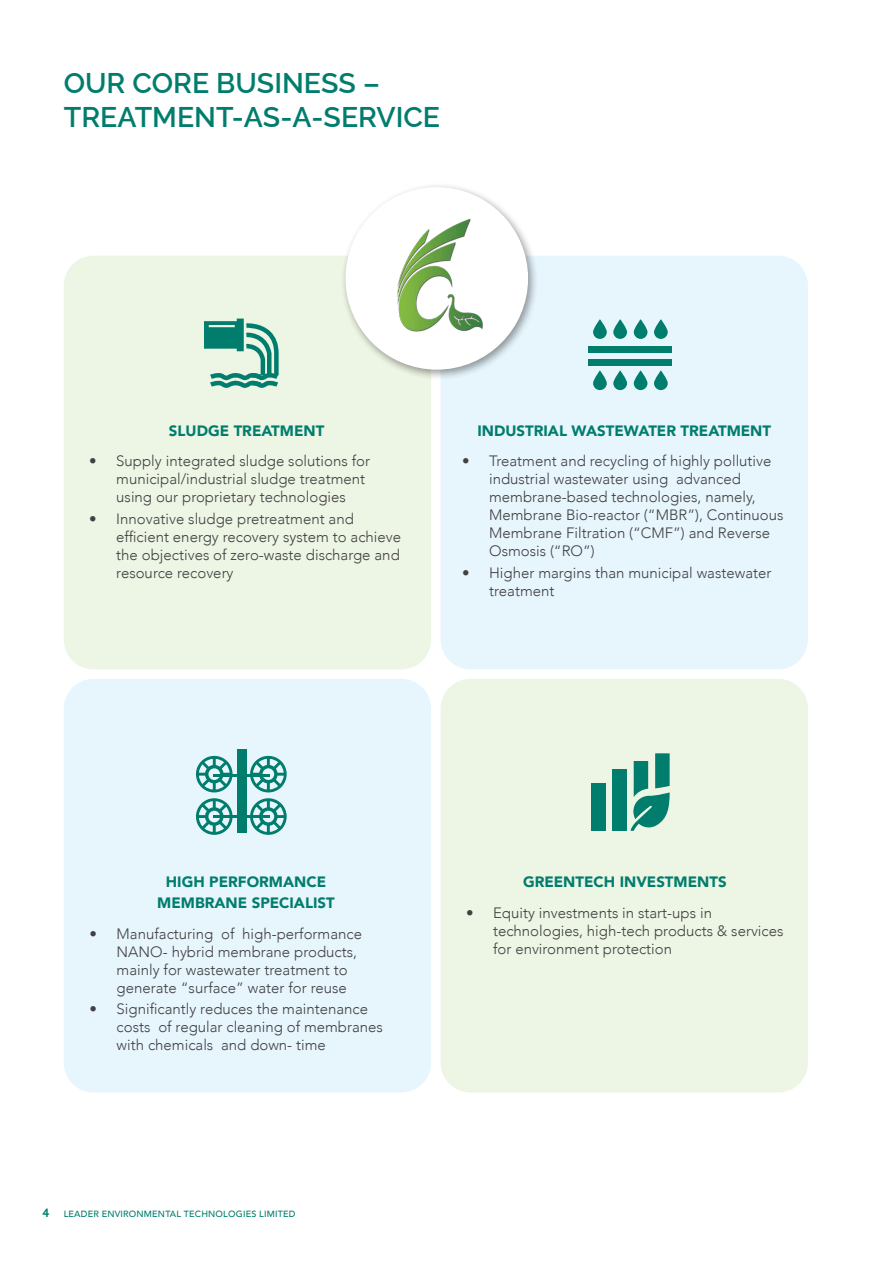
<style>
.page{position:relative;width:893px;height:1263px;background:#fff}
.page>*{position:absolute;margin:0;border:0;box-sizing:border-box;transform-origin:0 0}
.t1{font:600 28.5px/34.2px "Raleway";color:#007d6d}
.t2{font:300 15px/18px "Avenir";color:#414042}
.t3{font:900 15px/21.3px "Avenir";color:#007d6d;text-align:center}
.t4{font:500 9px "Avenir";letter-spacing:.02em;color:#007d6d}
.s1{font-family:"PT Sans";font-weight:700;font-size:12px}
</style>
<div class="page">
<div style="left:64px;top:256px;width:367px;height:413px;background:#edf5e4;border-radius:30px"></div>
<div style="left:441px;top:679px;width:367px;height:413px;background:#edf5e4;border-radius:30px"></div>
<div style="left:441px;top:256px;width:367px;height:413px;background:#e7f6fd;border-radius:30px"></div>
<div style="left:64px;top:679px;width:367px;height:413px;background:#e7f6fd;border-radius:30px"></div>
<div style="left:340px;top:182px;width:199px;height:199px;background:#000;opacity:.4"></div>
<div style="left:346px;top:187px;width:182px;height:183px;background:#fff;border-radius:50%"></div>
<img style="left:397px;top:211px;width:107px;height:121px">
<svg style="left:204px;top:319px;width:75px;height:69px"></svg>
<svg style="left:593px;top:319px;width:14px;height:20px"></svg>
<svg style="left:613px;top:319px;width:14px;height:20px"></svg>
<svg style="left:634px;top:319px;width:13px;height:20px"></svg>
<svg style="left:654px;top:319px;width:14px;height:20px"></svg>
<svg style="left:593px;top:370px;width:14px;height:20px"></svg>
<svg style="left:613px;top:370px;width:14px;height:20px"></svg>
<svg style="left:634px;top:370px;width:13px;height:20px"></svg>
<svg style="left:654px;top:370px;width:14px;height:20px"></svg>
<div style="left:589px;top:346px;width:83px;height:6px;background:#007d6d"></div>
<div style="left:589px;top:359px;width:83px;height:6px;background:#007d6d"></div>
<svg style="left:196px;top:756px;width:37px;height:36px"></svg>
<svg style="left:250px;top:756px;width:37px;height:36px"></svg>
<svg style="left:196px;top:798px;width:37px;height:37px"></svg>
<svg style="left:250px;top:798px;width:37px;height:37px"></svg>
<div style="left:237px;top:749px;width:10px;height:84px;background:#007d6d"></div>
<hr style="left:214px;top:774px;width:56px;height:2px;background:#007d6d">
<hr style="left:214px;top:815px;width:56px;height:3px;background:#007d6d">
<div style="left:591px;top:783px;width:15px;height:48px;background:#007d6d"></div>
<div style="left:612px;top:769px;width:15px;height:62px;background:#007d6d"></div>
<svg style="left:631px;top:753px;width:39px;height:78px"></svg>
<h1 class="t1" style="left:64px;top:62px;width:378px">OUR CORE BUSINESS –<br>TREATMENT-AS-A-SERVICE</h1>
<p class="t3" style="left:169px;top:419px;width:157px">SLUDGE TREATMENT</p>
<p class="t2" style="left:116px;top:452px;width:255px;text-indent:-27px">• Supply integrated sludge solutions for municipal/industrial sludge treatment using our proprietary technologies</p>
<p class="t2" style="left:116px;top:509px;width:286px;text-indent:-27px">• Innovative sludge pretreatment and efficient energy recovery system to achieve the objectives of zero-waste discharge and resource recovery</p>
<p class="t3" style="left:477px;top:419px;width:295px">INDUSTRIAL WASTEWATER TREATMENT</p>
<p class="t2" style="left:489px;top:452px;width:296px;text-indent:-27px">• Treatment and recycling of highly pollutive industrial wastewater using advanced membrane-based technologies, namely, Membrane Bio-reactor (“MBR”), Continuous Membrane Filtration (“CMF”) and Reverse Osmosis (“RO”)</p>
<p class="t2" style="left:489px;top:563px;width:284px;text-indent:-27px">• Higher margins than municipal wastewater treatment</p>
<p class="t3" style="left:157px;top:871px;width:179px">HIGH PERFORMANCE<br>MEMBRANE SPECIALIST</p>
<p class="t2" style="left:117px;top:925px;width:247px;text-indent:-27px">• Manufacturing of high-performance NANO- hybrid membrane products, mainly for wastewater treatment to generate “surface” water for reuse</p>
<p class="t2" style="left:117px;top:1000px;width:268px;text-indent:-27px">• Significantly reduces the maintenance costs of regular cleaning of membranes with chemicals and down- time</p>
<p class="t4" style="left:43px;top:1206px;width:254px"><span class="s1">4</span> LEADER ENVIRONMENTAL TECHNOLOGIES LIMITED</p>
<p class="t3" style="left:523px;top:871px;width:205px">GREENTECH INVESTMENTS</p>
<p class="t2" style="left:493px;top:903px;width:292px;text-indent:-27px">• Equity investments in start-ups in technologies, high-tech products &amp; services for environment protection</p>
</div>
